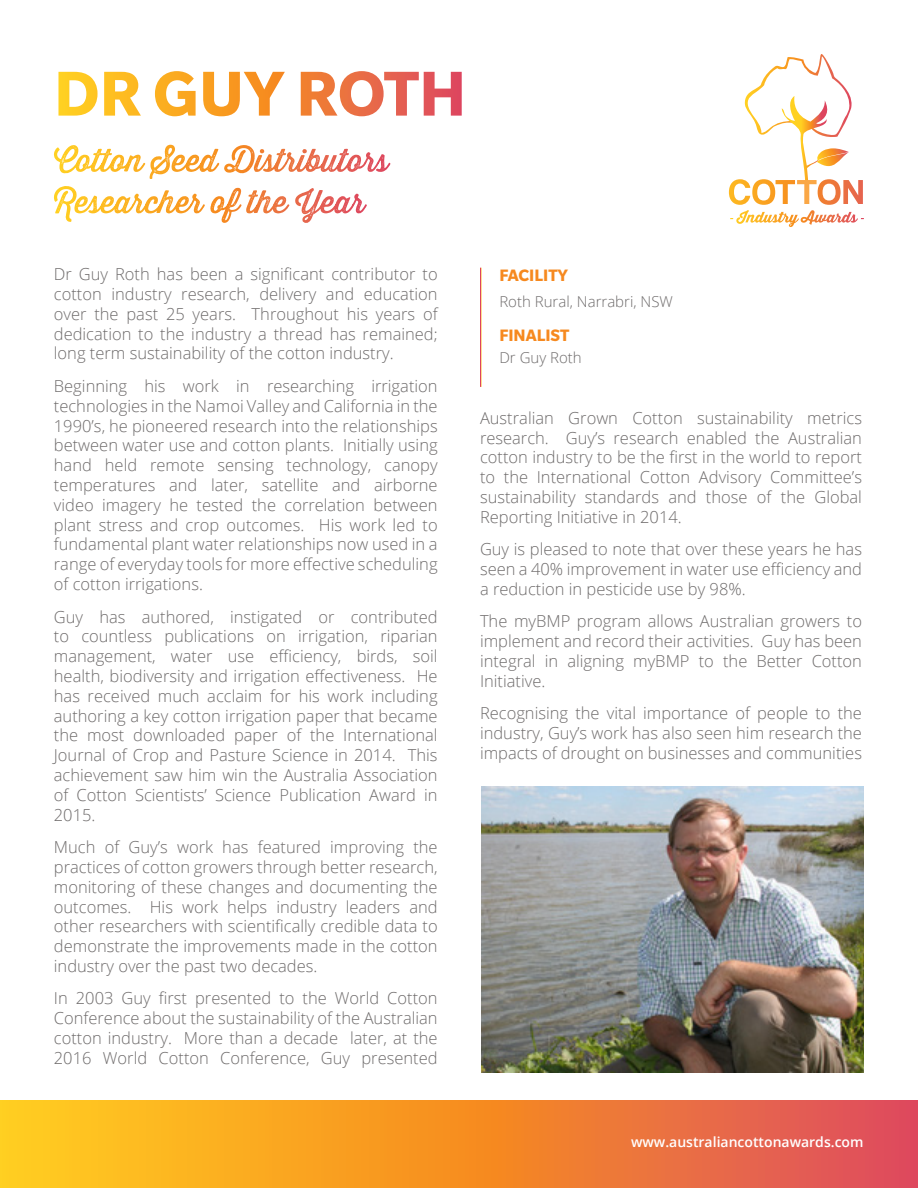
<style>
.page{position:relative;width:918px;height:1188px;background:#fff}
.page>*{position:absolute;margin:0;border:0;box-sizing:border-box;transform-origin:0 0}
.t1{font:700 18px "Slate Std";color:#f6891f}
.t2{font:300 16.5px/19.8px "Open Sans";color:#6e6b6b;text-align:justify}
.t3{font:300 15px "Open Sans";color:#6e6b6b}
.t4{font:600 13.95px "Open Sans";color:#fff}
</style>
<div class="page">
<svg style="left:0;top:1100px;width:918px;height:88px;background:#f28d30"></svg>
<svg style="left:729px;top:54px;width:134px;height:171px"></svg>
<svg style="left:58px;top:71px;width:404px;height:45px"></svg>
<svg style="left:54px;top:186px;width:23px;height:36px"></svg>
<svg style="left:54px;top:145px;width:24px;height:28px"></svg>
<img style="left:482px;top:787px;width:382px;height:286px">
<p class="t2" style="left:54px;top:264px;width:385px">Dr Guy Roth has been a significant contributor to cotton industry research, delivery and education over the past 25 years. Throughout his years of dedication to the industry a thread has remained; long term sustainability of the cotton industry.</p>
<p class="t2" style="left:54px;top:376px;width:385px">Beginning his work in researching irrigation technologies in the Namoi Valley and California in the 1990’s, he pioneered research into the relationships between water use and cotton plants. Initially using hand held remote sensing technology, canopy temperatures and later, satellite and airborne video imagery he tested the correlation between plant stress and crop outcomes. His work led to fundamental plant water relationships now used in a range of everyday tools for more effective scheduling of cotton irrigations.</p>
<p class="t2" style="left:54px;top:606px;width:385px">Guy has authored, instigated or contributed to countless publications on irrigation, riparian management, water use efficiency, birds, soil health, biodiversity and irrigation effectiveness. He has received much acclaim for his work including authoring a key cotton irrigation paper that became the most downloaded paper of the International Journal of Crop and Pasture Science in 2014. This achievement saw him win the Australia Association of Cotton Scientists’ Science Publication Award in 2015.</p>
<p class="t2" style="left:54px;top:837px;width:385px">Much of Guy’s work has featured improving the practices of cotton growers through better research, monitoring of these changes and documenting the outcomes. His work helps industry leaders and other researchers with scientifically credible data to demonstrate the improvements made in the cotton industry over the past two decades.</p>
<p class="t2" style="left:54px;top:988px;width:385px">In 2003 Guy first presented to the World Cotton Conference about the sustainability of the Australian cotton industry. More than a decade later, at the 2016 World Cotton Conference, Guy presented</p>
<p class="t1" style="left:499px;top:265px;width:70px">FACILITY</p>
<p class="t3" style="left:499px;top:291px;width:175px">Roth Rural, Narrabri, NSW</p>
<p class="t1" style="left:499px;top:326px;width:72px">FINALIST</p>
<p class="t3" style="left:499px;top:348px;width:84px">Dr Guy Roth</p>
<p class="t2" style="left:480px;top:407px;width:384px">Australian Grown Cotton sustainability metrics research. Guy’s research enabled the Australian cotton industry to be the first in the world to report to the International Cotton Advisory Committee’s sustainability standards and those of the Global Reporting Initiative in 2014.</p>
<p class="t2" style="left:480px;top:539px;width:384px">Guy is pleased to note that over these years he has seen a 40% improvement in water use efficiency and a reduction in pesticide use by 98%.</p>
<p class="t2" style="left:480px;top:611px;width:384px">The myBMP program allows Australian growers to implement and record their activities. Guy has been integral in aligning myBMP to the Better Cotton Initiative.</p>
<p class="t2" style="left:480px;top:703px;width:384px">Recognising the vital importance of people to the industry, Guy’s work has also seen him research the impacts of drought on businesses and communities</p>
<p class="t4" style="left:631px;top:1133px;width:234px">www.australiancottonawards.com</p>
</div>
